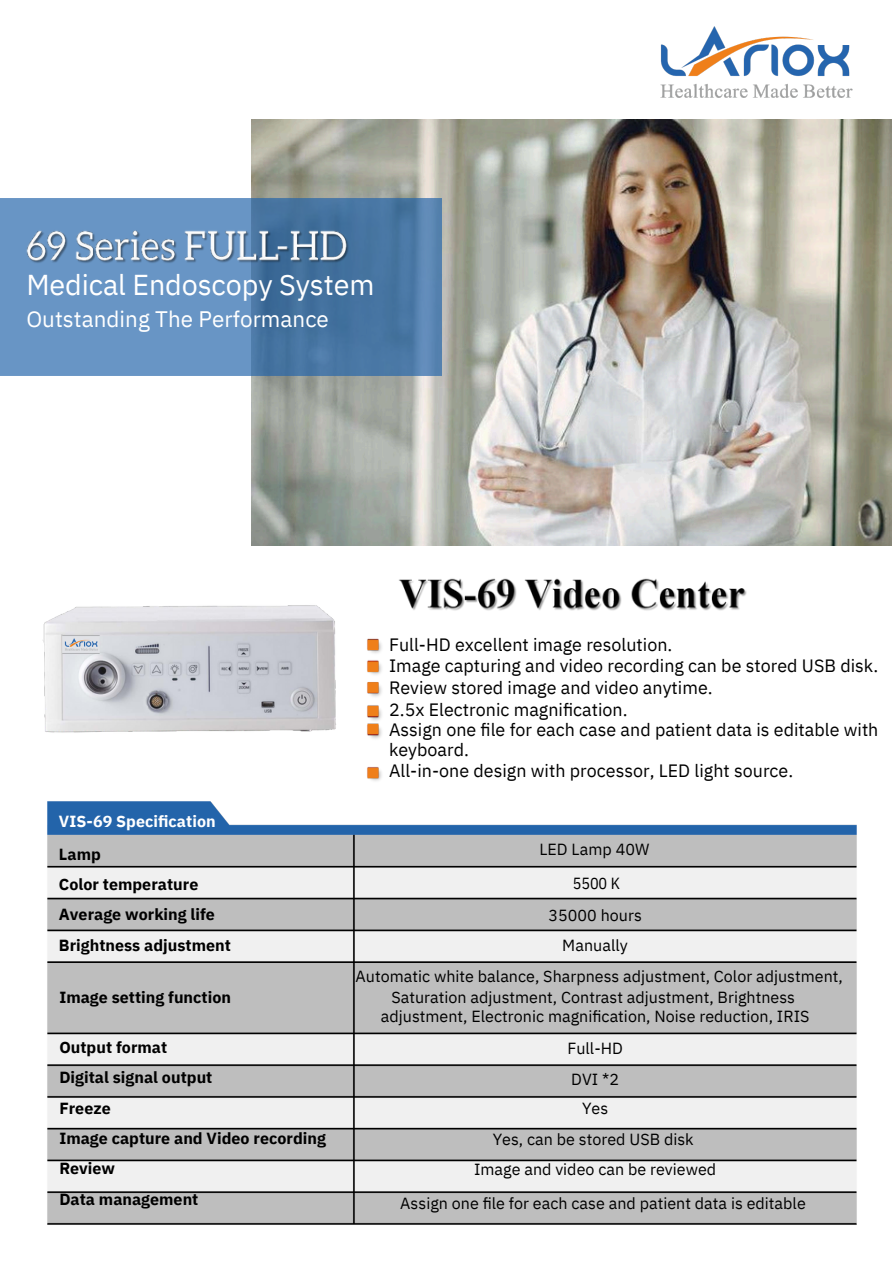
<style>
.page{position:relative;width:894px;height:1264px;background:#fff}
.page>*{position:absolute;margin:0;border:0;box-sizing:border-box;transform-origin:0 0}
.t1{font:28.65px "IBM Plex Sans";letter-spacing:-.005em;color:#fff}
.t2{font:22.35px "IBM Plex Sans";color:#fff}
.t3{font:17.85px/21.8px "IBM Plex Sans";color:#000}
.t4{font:16.05px/31.5px "IBM Plex Sans";color:#000;text-align:center}
.t5{font:700 16.05px/30.3px "IBM Plex Sans";color:#000}
.t6{font:700 16.05px/32.7px "IBM Plex Sans";letter-spacing:.005em;color:#fff}
.t7{font:16.05px "IBM Plex Sans Cond";color:#000}
.s1{color:#000}
</style>
<div class="page">
<img style="left:251px;top:119px;width:640px;height:427px">
<img style="left:0;top:199px;width:441px;height:176px">
<img style="left:25px;top:229px;width:327px;height:36px">
<img style="left:399px;top:578px;width:348px;height:33px">
<img style="left:47px;top:801px;width:810px;height:424px">
<img style="left:42px;top:605px;width:294px;height:128px">
<img style="left:54px;top:627px;width:53px;height:34px">
<img style="left:367px;top:638px;width:15px;height:101px">
<img style="left:367px;top:766px;width:15px;height:15px">
<img style="left:660px;top:26px;width:193px;height:72px">
<p class="t1" style="left:26px;top:266px;width:349px">Medical Endoscopy System</p>
<p class="t2" style="left:26px;top:304px;width:304px">Outstanding The Performance</p>
<p class="t3" style="left:389px;top:633px;width:490px">Full-HD excellent image resolution.<br>Image capturing and video recording can be stored USB disk.<br>Review stored image and video anytime.<br>2.5x Electronic magnification.</p>
<p class="t3" style="left:389px;top:718px;width:491px">Assign one file for each case and patient data is editable with</p>
<p class="t3" style="left:389px;top:738px;width:81px">keyboard.</p>
<p class="t3" style="left:389px;top:759px;width:405px">All-in-one design with processor, LED light source.</p>
<p class="t6" style="left:59px;top:804px;width:158px">VIS-69 Specification<br><span class="s1">Lamp</span></p>
<p class="t5" style="left:59px;top:868px;width:173px">Color temperature<br>Average working life<br>Brightness adjustment</p>
<p class="t5" style="left:59px;top:981px;width:173px">Image setting function</p>
<p class="t5" style="left:59px;top:1031px;width:268px">Output format<br>Digital signal output<br>Freeze<br>Image capture and Video recording<br>Review<br>Data management</p>
<p class="t4" style="left:539px;top:833px;width:111px">LED Lamp 40W</p>
<p class="t7" style="left:572px;top:872px;width:49px">5500 K</p>
<p class="t4" style="left:548px;top:899px;width:95px;line-height:30.3px">35000 hours<br>Manually</p>
<p class="t4" style="left:355px;top:960px;width:488px">Automatic white balance, Sharpness adjustment, Color adjustment,</p>
<p class="t4" style="left:391px;top:981px;width:405px">Saturation adjustment, Contrast adjustment, Brightness</p>
<p class="t4" style="left:381px;top:1000px;width:430px">adjustment, Electronic magnification, Noise reduction, IRIS<br>Full-HD<br>DVI *2</p>
<p class="t4" style="left:582px;top:1092px;width:28px">Yes</p>
<p class="t4" style="left:492px;top:1122px;width:202px">Yes, can be stored USB disk</p>
<p class="t4" style="left:474px;top:1153px;width:243px">Image and video can be reviewed</p>
<p class="t4" style="left:400px;top:1187px;width:407px">Assign one file for each case and patient data is editable</p>
</div>
